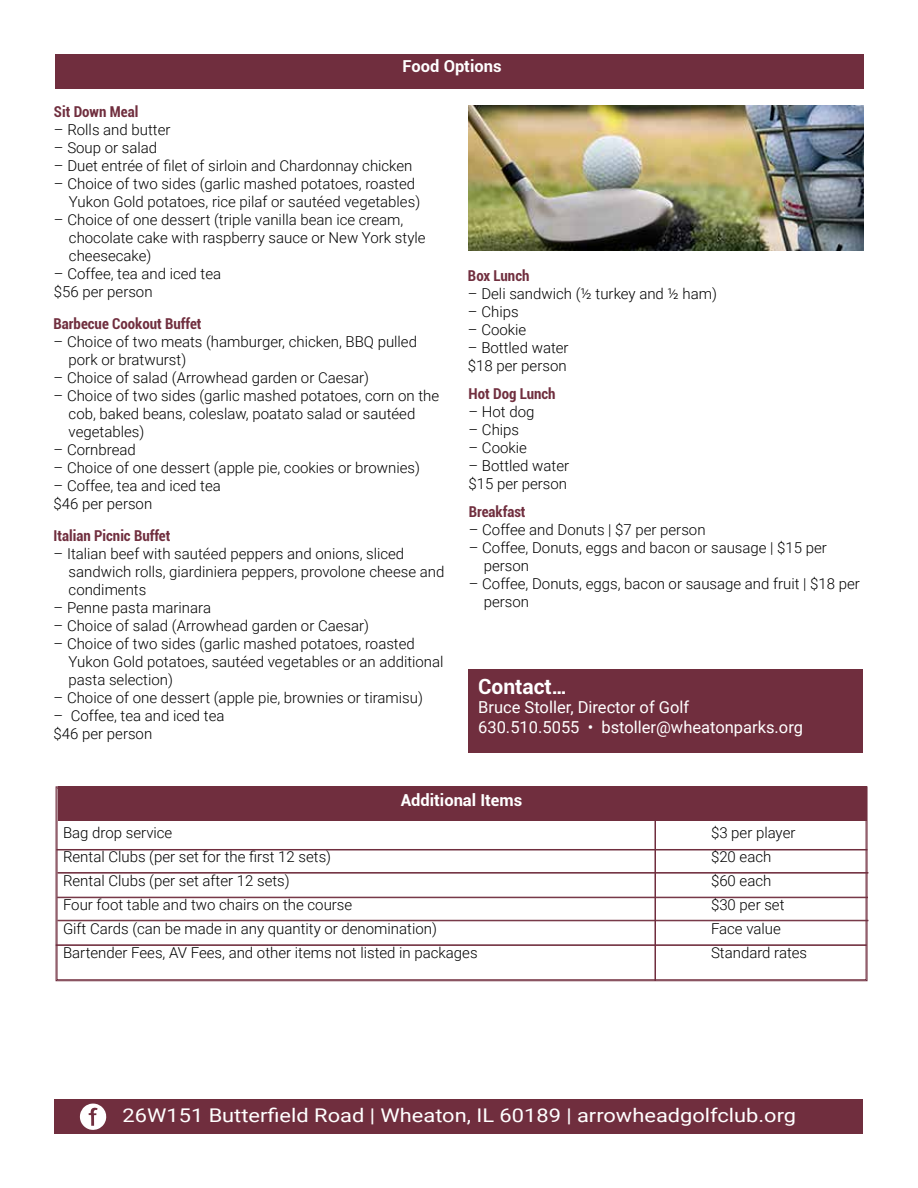
<style>
.page{position:relative;width:918px;height:1188px;background:#fff}
.page>*{position:absolute;margin:0;border:0;box-sizing:border-box;transform-origin:0 0}
.t1{font:700 21px "Roboto";color:#fff}
.t2{font:18.9px "Roboto";color:#fff;scale:1.16 1}
.t3{font:16.5px/19.5px "Roboto";color:#fff}
.t4{font:700 16.5px "Roboto";color:#fff}
.t5{font:300 15px/18px "Roboto";color:#000}
.t6{font:700 condensed 15px "Roboto";color:#702e3e}
</style>
<div class="page">
<div style="left:54px;top:1099px;width:809px;height:35px;background:#702e3e"></div>
<div style="left:55px;top:54px;width:809px;height:35px;background:#702e3e"></div>
<svg style="left:56px;top:786px;width:812px;height:195px"></svg>
<div style="left:57px;top:788px;width:809px;height:192px;border:1px solid #702e3e"></div>
<hr style="left:57px;top:849px;width:810px;height:1px;background:#702e3e">
<hr style="left:57px;top:850px;width:810px;height:1px;background:#702e3e">
<hr style="left:58px;top:872px;width:810px;height:1px;background:#702e3e">
<hr style="left:58px;top:873px;width:810px;height:1px;background:#702e3e">
<hr style="left:57px;top:897px;width:811px;height:1px;background:#702e3e">
<hr style="left:58px;top:920px;width:810px;height:1px;background:#702e3e">
<hr style="left:58px;top:921px;width:810px;height:1px;background:#702e3e">
<hr style="left:56px;top:945px;width:811px;height:1px;background:#702e3e">
<hr style="left:655px;top:804px;width:1px;height:177px;background:#702e3e">
<div style="left:468px;top:670px;width:395px;height:83px;background:#702e3e"></div>
<svg style="left:80px;top:1104px;width:26px;height:26px"></svg>
<img style="left:468px;top:106px;width:396px;height:145px">
<p class="t4" style="left:403px;top:55px;width:100px">Food Options</p>
<p class="t6" style="left:54px;top:101px;width:86px">Sit Down Meal</p>
<p class="t5" style="left:54px;top:120px;width:118px">– Rolls and butter</p>
<p class="t5" style="left:54px;top:138px;width:105px">– Soup or salad</p>
<p class="t5" style="left:54px;top:156px;width:360px">– Duet entrée of filet of sirloin and Chardonnay chicken</p>
<p class="t5" style="left:69px;top:174px;width:353px;text-indent:-15px">– Choice of two sides (garlic mashed potatoes, roasted<br>Yukon Gold potatoes, rice pilaf or sautéed vegetables)</p>
<p class="t5" style="left:69px;top:210px;width:358px;text-indent:-15px">– Choice of one dessert (triple vanilla bean ice cream, chocolate cake with raspberry sauce or New York style cheesecake)</p>
<p class="t5" style="left:54px;top:264px;width:169px">– Coffee, tea and iced tea $56 per person</p>
<p class="t6" style="left:54px;top:313px;width:149px">Barbecue Cookout Buffet</p>
<p class="t5" style="left:69px;top:332px;width:350px;text-indent:-15px">– Choice of two meats (hamburger, chicken, BBQ pulled pork or bratwurst)</p>
<p class="t5" style="left:54px;top:368px;width:317px">– Choice of salad (Arrowhead garden or Caesar)</p>
<p class="t5" style="left:69px;top:386px;width:372px;text-indent:-15px">– Choice of two sides (garlic mashed potatoes, corn on the cob, baked beans, coleslaw, poatato salad or sautéed vegetables)</p>
<p class="t5" style="left:54px;top:440px;width:84px">– Cornbread</p>
<p class="t5" style="left:54px;top:458px;width:368px">– Choice of one dessert (apple pie, cookies or brownies)</p>
<p class="t5" style="left:54px;top:476px;width:169px">– Coffee, tea and iced tea $46 per person</p>
<p class="t6" style="left:54px;top:525px;width:118px">Italian Picnic Buffet</p>
<p class="t5" style="left:69px;top:544px;width:377px;text-indent:-15px">– Italian beef with sautéed peppers and onions, sliced sandwich rolls, giardiniera peppers, provolone cheese and condiments</p>
<p class="t5" style="left:54px;top:598px;width:159px">– Penne pasta marinara</p>
<p class="t5" style="left:54px;top:616px;width:317px">– Choice of salad (Arrowhead garden or Caesar)</p>
<p class="t5" style="left:69px;top:634px;width:377px;text-indent:-15px">– Choice of two sides (garlic mashed potatoes, roasted<br>Yukon Gold potatoes, sautéed vegetables or an additional pasta selection)</p>
<p class="t5" style="left:54px;top:688px;width:371px">– Choice of one dessert (apple pie, brownies or tiramisu)</p>
<p class="t5" style="left:54px;top:706px;width:172px">– Coffee, tea and iced tea $46 per person</p>
<p class="t6" style="left:468px;top:266px;width:63px">Box Lunch</p>
<p class="t5" style="left:468px;top:284px;width:251px">– Deli sandwich (½ turkey and ½ ham)</p>
<p class="t5" style="left:468px;top:302px;width:52px">– Chips</p>
<p class="t5" style="left:468px;top:320px;width:60px">– Cookie</p>
<p class="t5" style="left:468px;top:338px;width:102px">– Bottled water $18 per person</p>
<p class="t6" style="left:469px;top:384px;width:89px">Hot Dog Lunch</p>
<p class="t5" style="left:469px;top:402px;width:67px">– Hot dog</p>
<p class="t5" style="left:469px;top:420px;width:52px">– Chips</p>
<p class="t5" style="left:469px;top:438px;width:60px">– Cookie</p>
<p class="t5" style="left:469px;top:456px;width:102px">– Bottled water $15 per person</p>
<p class="t6" style="left:469px;top:502px;width:58px">Breakfast</p>
<p class="t5" style="left:469px;top:520px;width:238px">– Coffee and Donuts | $7 per person</p>
<p class="t5" style="left:484px;top:538px;width:345px;text-indent:-15px">– Coffee, Donuts, eggs and bacon or sausage | $15 per person</p>
<p class="t5" style="left:484px;top:574px;width:378px;text-indent:-15px">– Coffee, Donuts, eggs, bacon or sausage and fruit | $18 per person</p>
<h1 class="t1" style="left:478px;top:671px;width:91px">Contact…</h1>
<p class="t3" style="left:478px;top:697px;width:326px">Bruce Stoller, Director of Golf<br>630.510.5055 • bstoller@wheatonparks.org</p>
<p class="t4" style="left:401px;top:789px;width:123px">Additional Items</p>
<p class="t5" style="left:63px;top:823px;width:111px">Bag drop service</p>
<p class="t5" style="left:711px;top:823px;width:86px">$3 per player</p>
<p class="t5" style="left:63px;top:847px;width:270px">Rental Clubs (per set for the first 12 sets)</p>
<p class="t5" style="left:711px;top:847px;width:62px">$20 each</p>
<p class="t5" style="left:63px;top:871px;width:228px">Rental Clubs (per set after 12 sets)</p>
<p class="t5" style="left:711px;top:871px;width:62px">$60 each</p>
<p class="t5" style="left:63px;top:895px;width:291px">Four foot table and two chairs on the course</p>
<p class="t5" style="left:711px;top:895px;width:75px">$30 per set</p>
<p class="t5" style="left:63px;top:919px;width:375px">Gift Cards (can be made in any quantity or denomination)</p>
<p class="t5" style="left:711px;top:919px;width:71px">Face value</p>
<p class="t5" style="left:63px;top:943px;width:416px">Bartender Fees, AV Fees, and other items not listed in packages</p>
<p class="t5" style="left:711px;top:943px;width:98px">Standard rates</p>
<p class="t2" style="left:123px;top:1102px;width:582px">26W151 Butterfield Road | Wheaton, IL 60189 | arrowheadgolfclub.org</p>
</div>
